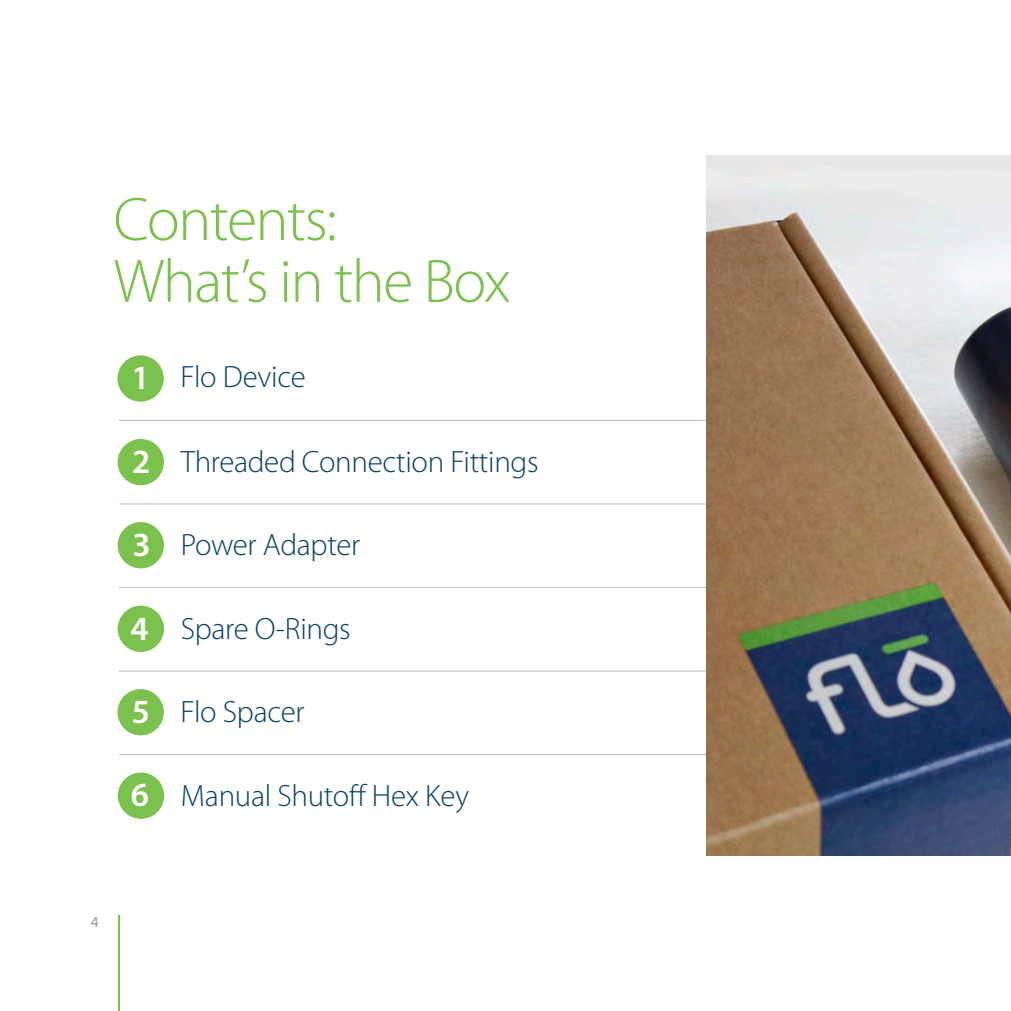
<style>
.page{position:relative;width:1011px;height:1011px;background:#fff}
.page>*{position:absolute;margin:0;border:0;box-sizing:border-box;transform-origin:0 0}
.t1{font:300 61.88px "Myriad Pro";letter-spacing:-.025em;color:#7ac24d}
.t2{font:600 33.98px "Myriad Pro";color:#fff}
.t3{font:300 30.82px "Myriad Pro";letter-spacing:-.01em;color:#094168}
.t4{font:15.53px "Myriad Pro";color:#939598}
</style>
<div class="page">
<hr style="left:118px;top:915px;width:1px;height:95px;background:#7ac24d">
<div style="left:114px;top:352px;width:53px;height:52px;background:#7ac24d;border-radius:50%"></div>
<div style="left:112px;top:349px;width:58px;height:58px;border:6px solid #fff;border-radius:50%"></div>
<div style="left:115px;top:436px;width:52px;height:52px;background:#7ac24d;border-radius:50%"></div>
<div style="left:112px;top:433px;width:58px;height:58px;border:6px solid #fff;border-radius:50%"></div>
<div style="left:115px;top:519px;width:52px;height:52px;background:#7ac24d;border-radius:50%"></div>
<div style="left:112px;top:516px;width:58px;height:58px;border:6px solid #fff;border-radius:50%"></div>
<div style="left:115px;top:602px;width:52px;height:52px;background:#7ac24d;border-radius:50%"></div>
<div style="left:112px;top:599px;width:58px;height:58px;border:6px solid #fff;border-radius:50%"></div>
<div style="left:115px;top:686px;width:52px;height:52px;background:#7ac24d;border-radius:50%"></div>
<div style="left:112px;top:683px;width:58px;height:58px;border:6px solid #fff;border-radius:50%"></div>
<div style="left:115px;top:769px;width:52px;height:52px;background:#7ac24d;border-radius:50%"></div>
<div style="left:112px;top:766px;width:58px;height:58px;border:6px solid #fff;border-radius:50%"></div>
<hr style="left:119px;top:419px;width:613px;height:2px;background:#c7c8ca">
<hr style="left:119px;top:586px;width:613px;height:2px;background:#c7c8ca">
<hr style="left:119px;top:503px;width:613px;height:1px;background:#c7c8ca">
<hr style="left:119px;top:670px;width:613px;height:1px;background:#c7c8ca">
<hr style="left:119px;top:753px;width:613px;height:2px;background:#c7c8ca">
<img style="left:706px;top:156px;width:304px;height:698px">
<p class="t1" style="left:113px;top:185px;width:225px">Contents:</p>
<p class="t1" style="left:113px;top:247px;width:398px">What’s in the Box</p>
<p class="t2" style="left:131px;top:356px;width:20px">1</p>
<p class="t3" style="left:180px;top:360px;width:127px">Flo Device</p>
<p class="t2" style="left:132px;top:439px;width:20px">2</p>
<p class="t3" style="left:181px;top:444px;width:359px">Threaded Connection Fittings</p>
<p class="t2" style="left:132px;top:523px;width:20px">3</p>
<p class="t3" style="left:181px;top:528px;width:181px">Power Adapter</p>
<p class="t2" style="left:130px;top:606px;width:20px">4</p>
<p class="t3" style="left:181px;top:611px;width:171px">Spare O-Rings</p>
<p class="t2" style="left:132px;top:689px;width:20px">5</p>
<p class="t3" style="left:181px;top:694px;width:125px">Flo Spacer</p>
<p class="t2" style="left:131px;top:773px;width:20px">6</p>
<p class="t3" style="left:181px;top:778px;width:289px">Manual Shutoff Hex Key</p>
<p class="t4" style="left:91px;top:911px;width:9px">4</p>
</div>
